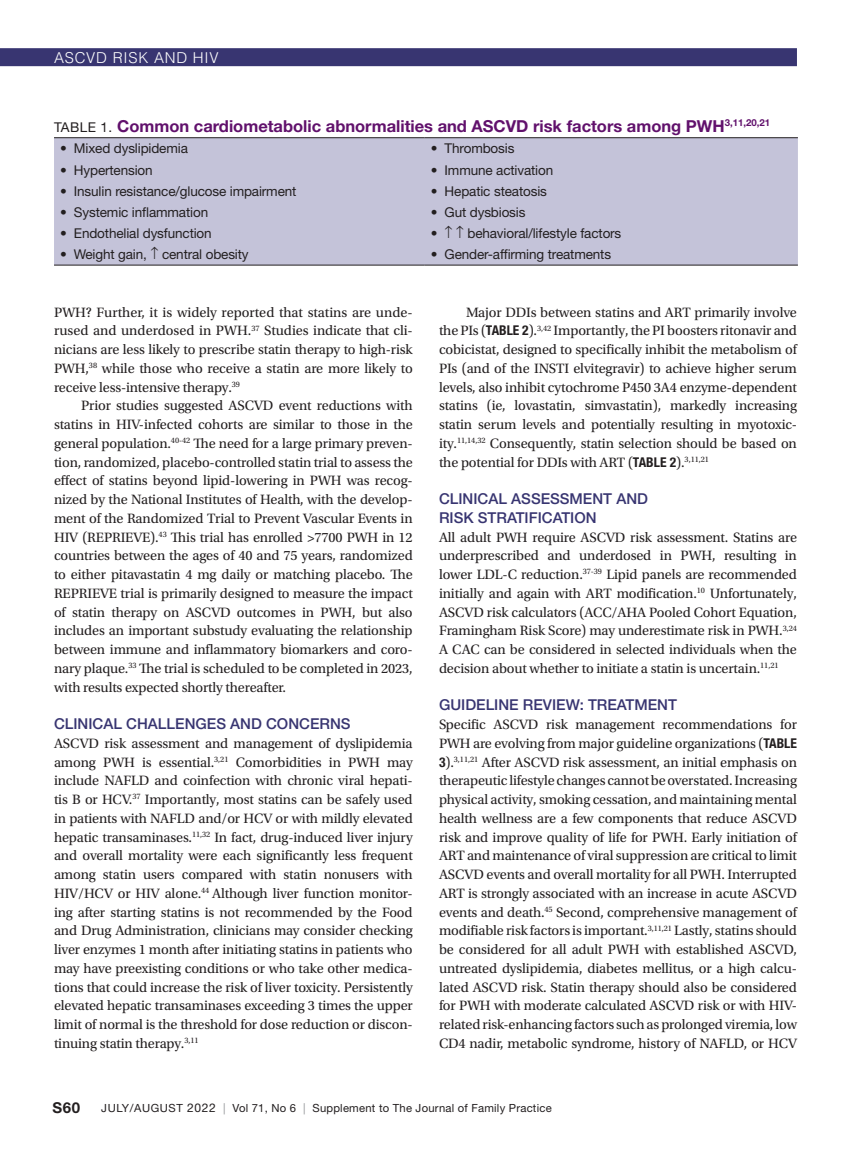
<style>
.page{position:relative;width:851px;height:1161px;background:#fff}
.page>*{position:absolute;margin:0;border:0;box-sizing:border-box;transform-origin:0 0}
.table_head{font:700 16.5px "Helvetica Neue LT Std";color:#61116c}
.t1{font:500 15px/18.8px "Helvetica Neue LT Std";color:#383571}
.t2{font:300 15px "Helvetica LT Std";letter-spacing:.05em;color:#fff}
.t3{font:700 15px "Helvetica Neue LT Std";color:#231f20}
.t2-2{font:14.25px/18.8px "Utopia Std";letter-spacing:-.01em;color:#231f20;text-align:justify}
.t1-2{font:14.25px/18.8px "Utopia Std";letter-spacing:-.01em;color:#231f20;text-align:justify}
.table_text{font:13.5px "Helvetica Neue LT Std";letter-spacing:-.01em;color:#231f20}
.t4{font:11.25px "Helvetica Neue LT Std";letter-spacing:.02em;color:#231f20}
.s1{font-weight:400;font-size:13.5px;color:#231f20}
.s2{font-family:"Helvetica Neue LT Std";font-weight:700;font-stretch:condensed;font-size:13.5px}
.s3{font-size:12px}
.s4{color:#939598}
</style>
<div class="page">
<div style="left:0;top:48px;width:796px;height:18px;background:#383571"></div>
<div style="left:54px;top:138px;width:743px;height:127px;background:#c4c3d9"></div>
<hr style="left:54px;top:137px;width:370px;height:1px;background:#231f20">
<hr style="left:424px;top:137px;width:373px;height:1px;background:#231f20">
<hr style="left:54px;top:265px;width:370px;height:1px;background:#231f20">
<hr style="left:424px;top:265px;width:373px;height:1px;background:#231f20">
<p class="t2" style="left:54px;top:48px;width:166px">ASCVD RISK AND HIV</p>
<p class="table_head" style="left:54px;top:116px;width:717px"><span class="s1">TABLE 1.</span> Common cardiometabolic abnormalities and ASCVD risk factors among PWH<sup>3,11,20,21</sup></p>
<p class="table_text" style="left:60px;top:141px;width:129px">• Mixed dyslipidemia</p>
<p class="table_text" style="left:60px;top:162px;width:94px">• Hypertension</p>
<p class="table_text" style="left:60px;top:183px;width:238px">• Insulin resistance/glucose impairment</p>
<p class="table_text" style="left:60px;top:204px;width:150px">• Systemic inflammation</p>
<p class="table_text" style="left:60px;top:225px;width:153px">• Endothelial dysfunction</p>
<p class="table_text" style="left:60px;top:246px;width:190px">• Weight gain, ↑ central obesity</p>
<p class="table_text" style="left:430px;top:141px;width:85px">• Thrombosis</p>
<p class="table_text" style="left:430px;top:162px;width:124px">• Immune activation</p>
<p class="table_text" style="left:430px;top:183px;width:118px">• Hepatic steatosis</p>
<p class="table_text" style="left:430px;top:204px;width:96px">• Gut dysbiosis</p>
<p class="table_text" style="left:430px;top:225px;width:192px">• ↑ ↑ behavioral/lifestyle factors</p>
<p class="table_text" style="left:430px;top:246px;width:182px">• Gender-affirming treatments</p>
<p class="t2-2" style="left:54px;top:303px;width:360px">PWH? Further, it is widely reported that statins are unde&shy;rused and underdosed in PWH.<sup>37</sup> Studies indicate that cli&shy;nicians are less likely to prescribe statin therapy to high-risk PWH,<sup>38</sup> while those who receive a statin are more likely to receive less-intensive therapy.<sup>39</sup></p>
<p class="t1-2" style="left:54px;top:397px;width:360px;text-indent:27px">Prior studies suggested ASCVD event reductions with statins in HIV-infected cohorts are similar to those in the general population.<sup>40-42</sup> The need for a large primary preven&shy;tion, randomized, placebo-controlled statin trial to assess the effect of statins beyond lipid-lowering in PWH was recog&shy;nized by the National Institutes of Health, with the develop&shy;ment of the Randomized Trial to Prevent Vascular Events in HIV (REPRIEVE).<sup>43</sup> This trial has enrolled &gt;7700 PWH in 12 countries between the ages of 40 and 75 years, randomized to either pitavastatin 4 mg daily or matching placebo. The REPRIEVE trial is primarily designed to measure the impact of statin therapy on ASCVD outcomes in PWH, but also includes an important substudy evaluating the relationship between immune and inflammatory biomarkers and coro&shy;nary plaque.<sup>33</sup> The trial is scheduled to be completed in 2023, with results expected shortly thereafter.</p>
<h1 class="t1" style="left:54px;top:714px;width:298px">CLINICAL CHALLENGES AND CONCERNS</h1>
<p class="t2-2" style="left:54px;top:734px;width:360px">ASCVD risk assessment and management of dyslipidemia among PWH is essential.<sup>3,21</sup> Comorbidities in PWH may include NAFLD and coinfection with chronic viral hepati&shy;tis B or HCV.<sup>37</sup> Importantly, most statins can be safely used in patients with NAFLD and/or HCV or with mildly elevated hepatic transaminases.<sup>11,32</sup> In fact, drug-induced liver injury and overall mortality were each significantly less frequent among statin users compared with statin nonusers with HIV/HCV or HIV alone.<sup>44</sup> Although liver function monitor&shy;ing after starting statins is not recommended by the Food and Drug Administration, clinicians may consider checking liver enzymes 1 month after initiating statins in patients who may have preexisting conditions or who take other medica&shy;tions that could increase the risk of liver toxicity. Persistently elevated hepatic transaminases exceeding 3 times the upper limit of normal is the threshold for dose reduction or discon&shy;tinuing statin therapy.<sup>3,11</sup></p>
<p class="t1-2" style="left:439px;top:303px;width:359px;text-indent:27px">Major DDIs between statins and ART primarily involve the PIs (<span class="s2">TABLE 2</span>).<sup>3,42</sup> Importantly, the PI boosters ritonavir and cobicistat, designed to specifically inhibit the metabolism of PIs (and of the INSTI elvitegravir) to achieve higher serum levels, also inhibit cytochrome P450 3A4 enzyme-dependent statins (ie, lovastatin, simvastatin), markedly increasing statin serum levels and potentially resulting in myotoxic&shy;ity.<sup>11,14,32</sup> Consequently, statin selection should be based on the potential for DDIs with ART (<span class="s2">TABLE 2</span>).<sup>3,11,21</sup></p>
<h1 class="t1" style="left:439px;top:489px;width:210px">CLINICAL ASSESSMENT AND<br>RISK STRATIFICATION</h1>
<p class="t2-2" style="left:439px;top:528px;width:359px">All adult PWH require ASCVD risk assessment. Statins are underprescribed and underdosed in PWH, resulting in lower LDL-C reduction.<sup>37-39</sup> Lipid panels are recommended initially and again with ART modification.<sup>10</sup> Unfortunately, ASCVD risk calculators (ACC/AHA Pooled Cohort Equation, Framingham Risk Score) may underestimate risk in PWH.<sup>3,24<br></sup>A CAC can be considered in selected individuals when the decision about whether to initiate a statin is uncertain.<sup>11,21</sup></p>
<h1 class="t1" style="left:439px;top:695px;width:239px">GUIDELINE REVIEW: TREATMENT</h1>
<p class="t2-2" style="left:439px;top:715px;width:359px">Specific ASCVD risk management recommendations for PWH are evolving from major guideline organizations (<span class="s2">TABLE 3</span>).<sup>3,11,21</sup> After ASCVD risk assessment, an initial emphasis on therapeutic lifestyle changes cannot be overstated. Increasing physical activity, smoking cessation, and maintaining mental health wellness are a few components that reduce ASCVD risk and improve quality of life for PWH. Early initiation of ART and maintenance of viral suppression are critical to limit ASCVD events and overall mortality for all PWH. Interrupted ART is strongly associated with an increase in acute ASCVD events and death.<sup>45</sup> Second, comprehensive management of modifiable risk factors is important.<sup>3,11,21</sup> Lastly, statins should be considered for all adult PWH with established ASCVD, untreated dyslipidemia, diabetes mellitus, or a high calcu&shy;lated ASCVD risk. Statin therapy should also be considered for PWH with moderate calculated ASCVD risk or with HIV&shy;related risk-enhancing factors such as prolonged viremia, low CD4 nadir, metabolic syndrome, history of NAFLD, or HCV</p>
<p class="t3" style="left:52px;top:1098px;width:29px">S60</p>
<p class="t4" style="left:101px;top:1102px;width:452px">JULY/AUGUST <span class="s3">2022</span> <span class="s4">|</span> Vol 71, No 6 <span class="s4">|</span> Supplement to The Journal of Family Practice</p>
</div>
